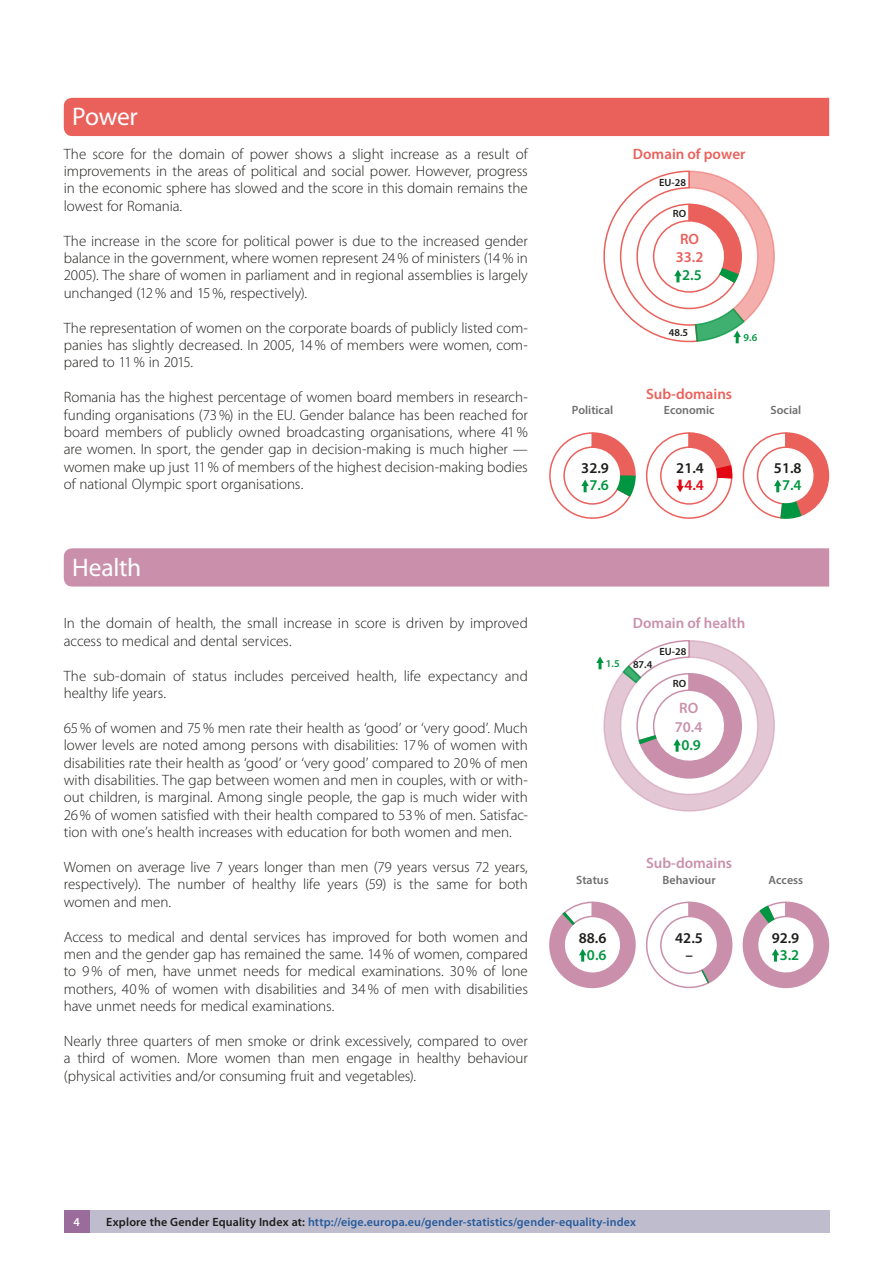
<style>
.page{position:relative;width:893px;height:1263px;background:#fff}
.page>*{position:absolute;margin:0;border:0;box-sizing:border-box;transform-origin:0 0}
.title_2_nn_H{font:25.5px "Myriad Pro";letter-spacing:-.01em;color:#fff}
.title_2_nn_P{font:25.5px "Myriad Pro";letter-spacing:-.015em;color:#fff}
.body{font:300 15px/17.4px "Myriad Pro";letter-spacing:-.005em;color:#1d1d1b;text-align:justify}
.t1{font:600 15px/18.3px "Myriad Pro";color:#ea615c;text-align:center}
.t2{font:600 15px "Myriad Pro";color:#ca90ab}
.t3{font:600 15px/16.8px "Myriad Pro";color:#1d1d1b;text-align:center}
.t4{font:600 15px "Myriad Pro";color:#009641}
.t5{font:600 15px "Myriad Pro";color:#e30613}
.t6{font:600 12px "Myriad Pro";letter-spacing:.01em;color:#275b9b}
.t7{font:600 12px "Myriad Pro";color:#706f6f}
.t8{font:600 12px "Myriad Pro";color:#fff}
.t9{font:600 10.5px "Myriad Pro";color:#1d1d1b}
.t10{font:600 10.5px "Myriad Pro";color:#009641}
.s1{color:#009641}
.s2{color:#1d1d1b}
</style>
<div class="page">
<div style="left:66px;top:1210px;width:763px;height:22px;background:#bebccd"></div>
<div style="left:64px;top:1210px;width:25px;height:22px;background:#9a6c9b"></div>
<div style="left:64px;top:98px;width:765px;height:38px;background:#ea615c"></div>
<div style="left:64px;top:548px;width:765px;height:39px;background:#ca90ab"></div>
<svg style="left:596px;top:640px;width:179px;height:172px"></svg>
<svg style="left:549px;top:901px;width:184px;height:87px"></svg>
<svg style="left:742px;top:901px;width:87px;height:87px"></svg>
<svg style="left:742px;top:432px;width:87px;height:87px"></svg>
<svg style="left:549px;top:432px;width:87px;height:87px"></svg>
<svg style="left:603px;top:170px;width:172px;height:174px"></svg>
<svg style="left:645px;top:432px;width:88px;height:87px"></svg>
<p class="title_2_nn_P" style="left:72px;top:101px;width:67px">Power</p>
<p class="body" style="left:64px;top:145px;width:466px">The score for the domain of power shows a slight increase as a result of improvements in the areas of political and social power. However, progress in the economic sphere has slowed and the score in this domain remains the lowest for Romania.</p>
<p class="body" style="left:64px;top:232px;width:466px">The increase in the score for political power is due to the increased gender balance in the government, where women represent 24% of ministers (14% in 2005). The share of women in parliament and in regional assemblies is largely unchanged (12% and 15%, respectively).</p>
<p class="body" style="left:64px;top:319px;width:466px">The representation of women on the corporate boards of publicly listed com&shy;panies has slightly decreased. In 2005, 14% of members were women, com&shy;pared to 11% in 2015.</p>
<p class="body" style="left:64px;top:389px;width:466px">Romania has the highest percentage of women board members in research&shy;funding organisations (73%) in the EU. Gender balance has been reached for board members of publicly owned broadcasting organisations, where 41% are women. In sport, the gender gap in decision-making is much higher — women make up just 11% of members of the highest decision-making bodies of national Olympic sport organisations.</p>
<p class="title_2_nn_H" style="left:72px;top:552px;width:71px">Health</p>
<p class="body" style="left:64px;top:615px;width:466px">In the domain of health, the small increase in score is driven by improved access to medical and dental services.</p>
<p class="body" style="left:64px;top:667px;width:466px">The sub-domain of status includes perceived health, life expectancy and healthy life years.</p>
<p class="body" style="left:64px;top:719px;width:466px">65% of women and 75% men rate their health as ‘good’ or ‘very good’. Much lower levels are noted among persons with disabilities: 17% of women with disabilities rate their health as ‘good’ or ‘very good’ compared to 20% of men with disabilities. The gap between women and men in couples, with or with&shy;out children, is marginal. Among single people, the gap is much wider with 26% of women satisfied with their health compared to 53% of men. Satisfac&shy;tion with one’s health increases with education for both women and men.</p>
<p class="body" style="left:64px;top:858px;width:466px">Women on average live 7 years longer than men (79 years versus 72 years, respectively). The number of healthy life years (59) is the same for both women and men.</p>
<p class="body" style="left:64px;top:928px;width:466px">Access to medical and dental services has improved for both women and men and the gender gap has remained the same. 14% of women, compared to 9% of men, have unmet needs for medical examinations. 30% of lone mothers, 40% of women with disabilities and 34% of men with disabilities have unmet needs for medical examinations.</p>
<p class="body" style="left:64px;top:1032px;width:466px">Nearly three quarters of men smoke or drink excessively, compared to over a third of women. More women than men engage in healthy behaviour (physical activities and/or consuming fruit and vegetables).</p>
<p class="t1" style="left:633px;top:144px;width:114px">Domain of power</p>
<p class="t9" style="left:659px;top:176px;width:28px">EU-28</p>
<p class="t9" style="left:673px;top:207px;width:15px">RO</p>
<p class="t1" style="left:676px;top:229px;width:29px">RO<br>33.2<br><span class="s1">2.5</span></p>
<p class="t9" style="left:669px;top:326px;width:21px">48.5</p>
<p class="t10" style="left:744px;top:331px;width:15px">9.6</p>
<p class="t1" style="left:646px;top:385px;width:88px">Sub-domains</p>
<p class="t7" style="left:572px;top:403px;width:43px">Political</p>
<p class="t7" style="left:664px;top:403px;width:52px">Economic</p>
<p class="t7" style="left:771px;top:403px;width:32px">Social</p>
<p class="t3" style="left:581px;top:460px;width:29px">32.9</p>
<p class="t3" style="left:676px;top:460px;width:29px">21.4</p>
<p class="t3" style="left:774px;top:460px;width:29px">51.8</p>
<p class="t4" style="left:589px;top:476px;width:21px">7.6</p>
<p class="t4" style="left:782px;top:476px;width:21px">7.4</p>
<p class="t5" style="left:684px;top:476px;width:21px">4.4</p>
<p class="t2" style="left:633px;top:614px;width:114px">Domain of health</p>
<p class="t10" style="left:606px;top:657px;width:15px">1.5</p>
<p class="t9" style="left:659px;top:645px;width:28px">EU-28</p>
<p class="t9" style="left:633px;top:658px;width:21px">87.4</p>
<p class="t9" style="left:673px;top:676px;width:15px">RO</p>
<p class="t2" style="left:679px;top:698px;width:21px">RO</p>
<p class="t4" style="left:681px;top:735px;width:21px">0.9</p>
<p class="t2" style="left:675px;top:717px;width:29px">70.4</p>
<p class="t2" style="left:646px;top:854px;width:88px">Sub-domains</p>
<p class="t7" style="left:576px;top:872px;width:34px">Status</p>
<p class="t7" style="left:663px;top:872px;width:55px">Behaviour</p>
<p class="t7" style="left:769px;top:872px;width:36px">Access</p>
<p class="t3" style="left:579px;top:929px;width:29px">88.6</p>
<p class="t3" style="left:772px;top:929px;width:29px">92.9</p>
<p class="t3" style="left:675px;top:929px;width:29px">42.5 –</p>
<p class="t4" style="left:587px;top:945px;width:21px">0.6</p>
<p class="t4" style="left:780px;top:945px;width:21px">3.2</p>
<p class="t8" style="left:73px;top:1215px;width:8px">4</p>
<p class="t6" style="left:106px;top:1215px;width:531px"><span class="s2">Explore the Gender Equality Index at:</span> http://eige.europa.eu/gender-statistics/gender-equality-index</p>
</div>
